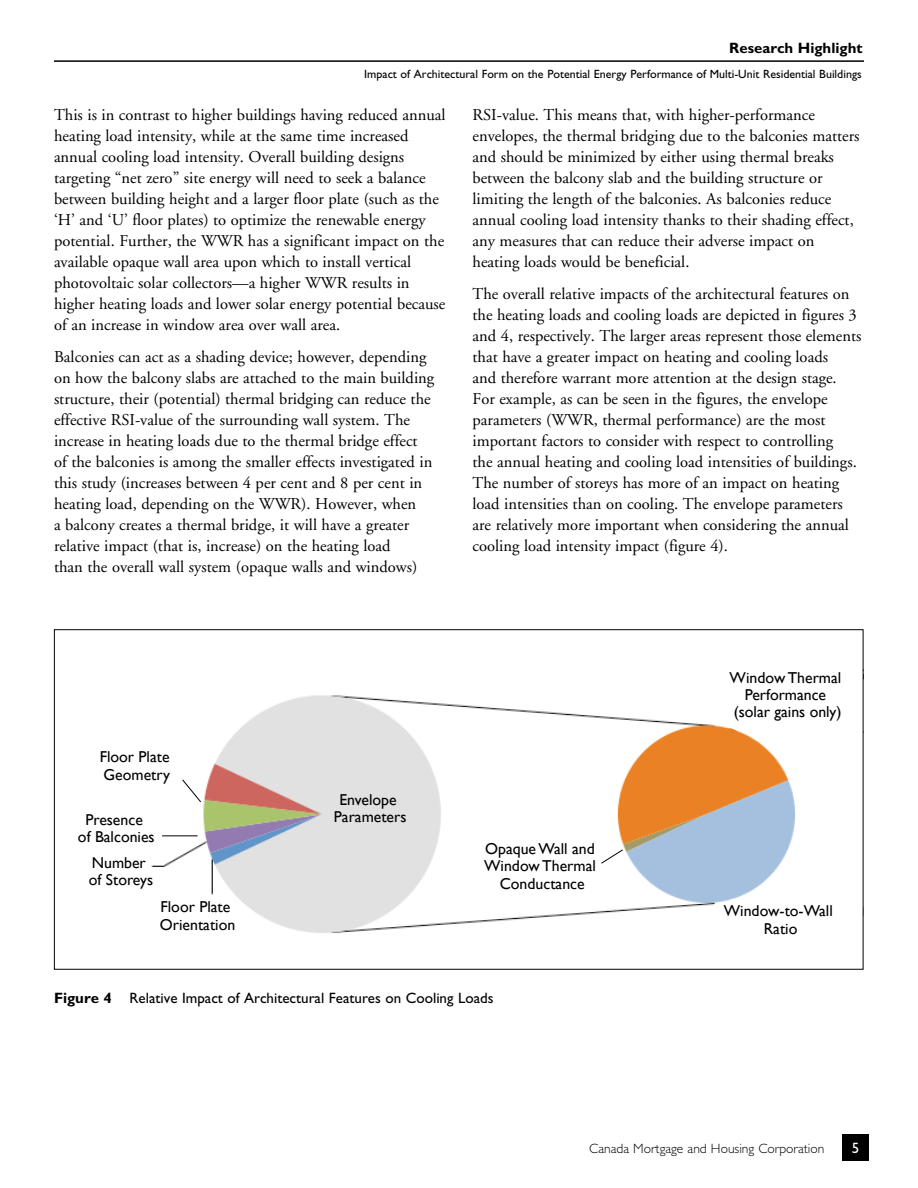
<style>
.page{position:relative;width:918px;height:1188px;background:#fff}
.page>*{position:absolute;margin:0;border:0;box-sizing:border-box;transform-origin:0 0}
.RH_Body_1{font:16.5px/21px "Adobe Garamond";color:#000}
.t1{font:15.75px/17.4px "Gill Sans";color:#000;text-align:center}
.RH_Caption_Figure{font:15px "Gill Sans Std";color:#000}
.t2{font:700 15px "Gill Sans Std";color:#000}
.t3{font:15px "Gill Sans Std";color:#fff}
.t4{font:300 13.5px "Gill Sans Std";color:#000}
.t5{font:12px "Gill Sans Std";color:#000}
.s1{font-weight:700}
</style>
<div class="page">
<hr style="left:54px;top:60px;width:810px;height:2px;background:#000">
<div style="left:842px;top:1134px;width:27px;height:27px;background:#000"></div>
<img style="left:151px;top:695px;width:644px;height:238px">
<div style="left:106px;top:726px;width:98px;height:58px;background:#fff"></div>
<div style="left:85px;top:787px;width:112px;height:54px;background:#fff"></div>
<div style="left:132px;top:902px;width:108px;height:55px;background:#fff"></div>
<div style="left:463px;top:836px;width:154px;height:72px;background:#fff"></div>
<div style="left:732px;top:899px;width:131px;height:45px;background:#fff"></div>
<div style="left:727px;top:653px;width:136px;height:74px;background:#fff"></div>
<div style="left:736px;top:719px;width:127px;height:11px;background:#fff"></div>
<div style="left:774px;top:724px;width:89px;height:14px;background:#fff"></div>
<svg style="left:728px;top:727px;width:10px;height:7px"></svg>
<div style="left:331px;top:787px;width:102px;height:48px;background:#e1e1e1"></div>
<hr style="left:162px;top:835px;width:36px;height:1px;background:#000">
<svg style="left:181px;top:779px;width:21px;height:24px"></svg>
<svg style="left:601px;top:849px;width:23px;height:15px"></svg>
<p class="t2" style="left:729px;top:39px;width:135px">Research Highlight</p>
<p class="t5" style="left:364px;top:67px;width:499px">Impact of Architectural Form on the Potential Energy Performance of Multi-Unit Residential Buildings</p>
<p class="RH_Body_1" style="left:54px;top:105px;width:393px">This is in contrast to higher buildings having reduced annual heating load intensity, while at the same time increased annual cooling load intensity. Overall building designs targeting “net zero” site energy will need to seek a balance between building height and a larger floor plate (such as the ‘H’ and ‘U’ floor plates) to optimize the renewable energy potential. Further, the WWR has a significant impact on the available opaque wall area upon which to install vertical photovoltaic solar collectors—a higher WWR results in higher heating loads and lower solar energy potential because of an increase in window area over wall area.</p>
<p class="RH_Body_1" style="left:54px;top:347px;width:382px">Balconies can act as a shading device; however, depending on how the balcony slabs are attached to the main building structure, their (potential) thermal bridging can reduce the effective RSI-value of the surrounding wall system. The increase in heating loads due to the thermal bridge effect of the balconies is among the smaller effects investigated in this study (increases between 4 per cent and 8 per cent in heating load, depending on the WWR). However, when<br>a balcony creates a thermal bridge, it will have a greater relative impact (that is, increase) on the heating load<br>than the overall wall system (opaque walls and windows)</p>
<p class="RH_Body_1" style="left:473px;top:105px;width:389px">RSI-value. This means that, with higher-performance envelopes, the thermal bridging due to the balconies matters and should be minimized by either using thermal breaks between the balcony slab and the building structure or limiting the length of the balconies. As balconies reduce annual cooling load intensity thanks to their shading effect, any measures that can reduce their adverse impact on heating loads would be beneficial.</p>
<p class="RH_Body_1" style="left:472px;top:284px;width:390px">The overall relative impacts of the architectural features on the heating loads and cooling loads are depicted in figures 3 and 4, respectively. The larger areas represent those elements that have a greater impact on heating and cooling loads<br>and therefore warrant more attention at the design stage.<br>For example, as can be seen in the figures, the envelope parameters (WWR, thermal performance) are the most important factors to consider with respect to controlling<br>the annual heating and cooling load intensities of buildings.<br>The number of storeys has more of an impact on heating load intensities than on cooling. The envelope parameters are relatively more important when considering the annual cooling load intensity impact (figure 4).</p>
<p class="t1" style="left:100px;top:748px;width:72px;text-align:left">Floor Plate<br>Geometry</p>
<p class="t1" style="left:78px;top:811px;width:78px">Presence<br>of Balconies</p>
<p class="t1" style="left:89px;top:854px;width:66px;text-align:left">Number of Storeys</p>
<p class="t1" style="left:160px;top:898px;width:77px;text-align:left">Floor Plate<br>Orientation</p>
<p class="t1" style="left:334px;top:791px;width:74px">Envelope<br>Parameters</p>
<p class="t1" style="left:484px;top:840px;width:113px">Opaque Wall and<br>Window Thermal<br>Conductance</p>
<p class="t1" style="left:730px;top:668px;width:113px">Window Thermal<br>Performance (solar gains only)</p>
<p class="t1" style="left:724px;top:902px;width:111px">Window-to-Wall<br>Ratio</p>
<p class="RH_Caption_Figure" style="left:54px;top:989px;width:441px"><span class="s1">Figure 4</span> Relative Impact of Architectural Features on Cooling Loads</p>
<p class="t4" style="left:589px;top:1141px;width:237px">Canada Mortgage and Housing Corporation</p>
<p class="t3" style="left:852px;top:1139px;width:9px">5</p>
</div>
